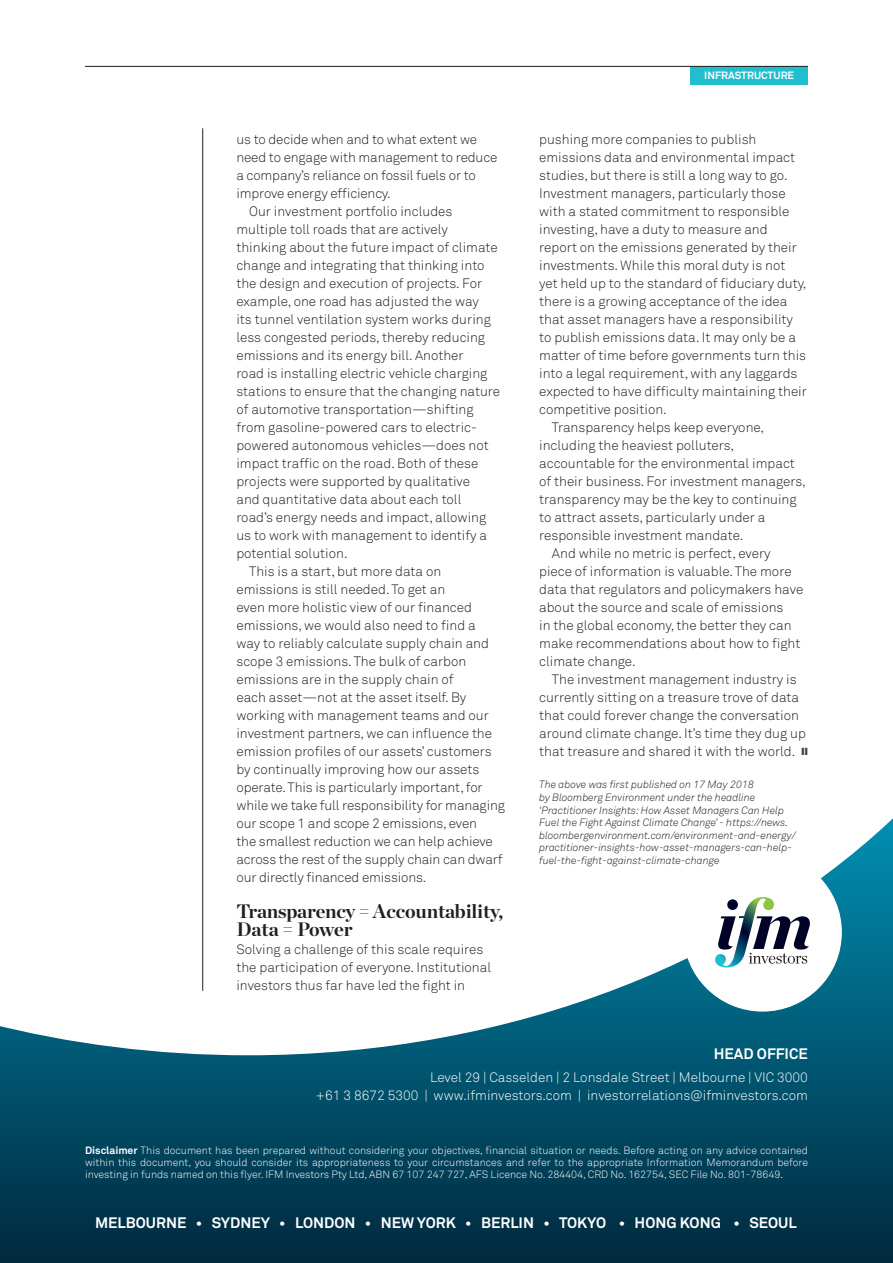
<style>
.page{position:relative;width:893px;height:1263px;background:#fff}
.page>*{position:absolute;margin:0;border:0;box-sizing:border-box;transform-origin:0 0}
.Body_Copy{font:700 19.5px/18px "Chronicle Display";letter-spacing:-.01em;color:#231f20}
.t1{font:700 15px "Akkurat Std";color:#fff}
.Body_Copy-2{font:300 13.5px/18px "Akkurat Std";color:#231f20}
.t2{font:300 13.5px/18px "Akkurat Std";color:#fff;text-align:right}
.Body_white{font:300 10.5px/12px "Akkurat Std";color:#fff;text-align:justify}
.Body_Copy-3{font:italic 300 10.5px/12.6px "Akkurat Std";color:#231f20}
.Body_Copy-4{font:700 10.5px "Akkurat Std";color:#fff}
.s1{font-weight:700}
</style>
<div class="page">
<svg style="left:0;top:1055px;width:893px;height:208px;background:#004058"></svg>
<svg style="left:0;top:762px;width:893px;height:293px"></svg>
<div style="left:683px;top:853px;width:159px;height:158px;background:#fff;border-radius:50%"></div>
<svg style="left:715px;top:897px;width:95px;height:70px"></svg>
<hr style="left:202px;top:128px;width:1px;height:863px;background:#231f20">
<div style="left:691px;top:67px;width:117px;height:18px;background:#21bece"></div>
<hr style="left:85px;top:66px;width:723px;height:1px;background:#231f20">
<p class="Body_Copy-2" style="left:236px;top:130px;width:262px">us to decide when and to what extent we need to engage with management to reduce a company’s reliance on fossil fuels or to improve energy efficiency.</p>
<p class="Body_Copy-2" style="left:236px;top:202px;width:265px;text-indent:13px">Our investment portfolio includes multiple toll roads that are actively thinking about the future impact of climate change and integrating that thinking into the design and execution of projects. For example, one road has adjusted the way<br>its tunnel ventilation system works during less congested periods, thereby reducing emissions and its energy bill. Another<br>road is installing electric vehicle charging stations to ensure that the changing nature of automotive transportation—shifting from gasoline-powered cars to electric&shy;powered autonomous vehicles—does not impact traffic on the road. Both of these projects were supported by qualitative<br>and quantitative data about each toll road’s energy needs and impact, allowing us to work with management to identify a potential solution.</p>
<p class="Body_Copy-2" style="left:236px;top:562px;width:270px;text-indent:13px">This is a start, but more data on emissions is still needed. To get an<br>even more holistic view of our financed emissions, we would also need to find a<br>way to reliably calculate supply chain and scope 3 emissions. The bulk of carbon emissions are in the supply chain of<br>each asset—not at the asset itself. By working with management teams and our investment partners, we can influence the emission profiles of our assets’ customers by continually improving how our assets operate. This is particularly important, for while we take full responsibility for managing our scope 1 and scope 2 emissions, even<br>the smallest reduction we can help achieve across the rest of the supply chain can dwarf our directly financed emissions.</p>
<p class="Body_Copy" style="left:236px;top:901px;width:269px">Transparency = Accountability,<br>Data = Power</p>
<p class="Body_Copy-2" style="left:236px;top:940px;width:256px">Solving a challenge of this scale requires the participation of everyone. Institutional investors thus far have led the fight in</p>
<p class="Body_Copy-4" style="left:704px;top:69px;width:91px">INFRASTRUCTURE</p>
<p class="Body_Copy-2" style="left:539px;top:130px;width:269px">pushing more companies to publish emissions data and environmental impact studies, but there is still a long way to go.<br>Investment managers, particularly those with a stated commitment to responsible investing, have a duty to measure and report on the emissions generated by their investments. While this moral duty is not yet held up to the standard of fiduciary duty, there is a growing acceptance of the idea that asset managers have a responsibility to publish emissions data. It may only be a matter of time before governments turn this into a legal requirement, with any laggards expected to have difficulty maintaining their competitive position.</p>
<p class="Body_Copy-2" style="left:539px;top:418px;width:268px;text-indent:13px">Transparency helps keep everyone, including the heaviest polluters, accountable for the environmental impact of their business. For investment managers, transparency may be the key to continuing to attract assets, particularly under a responsible investment mandate.</p>
<p class="Body_Copy-2" style="left:539px;top:544px;width:266px;text-indent:13px">And while no metric is perfect, every piece of information is valuable. The more data that regulators and policymakers have about the source and scale of emissions<br>in the global economy, the better they can make recommendations about how to fight climate change.</p>
<p class="Body_Copy-2" style="left:539px;top:670px;width:268px;text-indent:13px">The investment management industry is currently sitting on a treasure trove of data that could forever change the conversation around climate change. It’s time they dug up that treasure and shared it with the world.</p>
<p class="Body_Copy-3" style="left:539px;top:778px;width:258px">The above was first published on 17 May 2018<br>by Bloomberg Environment under the headline ‘Practitioner Insights: How Asset Managers Can Help Fuel the Fight Against Climate Change’ - https://news. bloombergenvironment.com/environment-and-energy/ practitioner-insights-how-asset-managers-can-help&shy;fuel-the-fight-against-climate-change</p>
<p class="t1" style="left:714px;top:1045px;width:96px">HEAD OFFICE</p>
<p class="t2" style="left:316px;top:1068px;width:493px">Level 29 | Casselden | 2 Lonsdale Street | Melbourne | VIC 3000<br>+61 3 8672 5300 | www.ifminvestors.com | investorrelations@ifminvestors.com</p>
<p class="Body_white" style="left:85px;top:1144px;width:724px"><span class="s1">Disclaimer</span> This document has been prepared without considering your objectives, financial situation or needs. Before acting on any advice contained within this document, you should consider its appropriateness to your circumstances and refer to the appropriate Information Memorandum before investing in funds named on this flyer. IFM Investors Pty Ltd, ABN 67 107 247 727, AFS Licence No. 284404, CRD No. 162754, SEC File No. 801-78649.</p>
<p class="t1" style="left:95px;top:1214px;width:703px">MELBOURNE • SYDNEY • LONDON • NEW YORK • BERLIN • TOKYO • HONG KONG • SEOUL</p>
</div>
